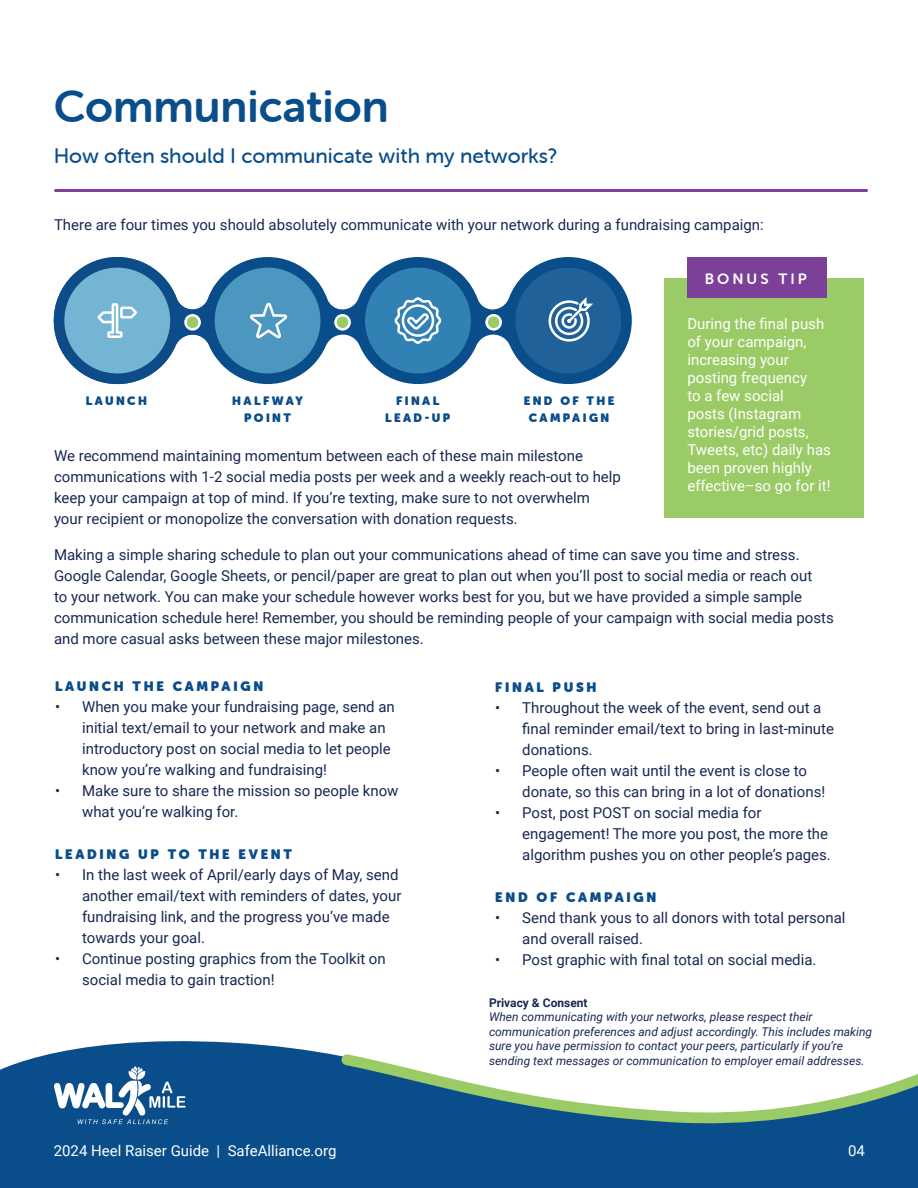
<style>
.page{position:relative;width:918px;height:1188px;background:#fff}
.page>*{position:absolute;margin:0;border:0;box-sizing:border-box;transform-origin:0 0}
.t1{font:45px "Museo Sans Rounded 700";color:#094d8a}
.t2{font:21px "Museo Sans Rounded 500";color:#094d8a}
.t3{font:15px/21px "Roboto";color:#182852}
.t4{font:15px/18px "Roboto";color:#fff}
.t5{font:15px "Museo Sans Rounded 700";letter-spacing:.2em;color:#fff}
.t6{font:13.5px "Museo Sans Rounded";letter-spacing:.2em;color:#094d8a}
.t7{font:italic 12px/14.4px "Roboto";color:#182852}
.t8{font:12px/16.8px "Museo Sans Rounded";letter-spacing:.2em;color:#094d8a;text-align:center}
.t9{font:700 12px "Roboto";color:#182852}
</style>
<div class="page">
<svg style="left:0;top:1041px;width:918px;height:147px;background:#1a5992"></svg>
<svg style="left:334px;top:1047px;width:584px;height:80px"></svg>
<svg style="left:54px;top:1066px;width:132px;height:58px"></svg>
<hr style="left:56px;top:189px;width:811px;height:3px;background:#7c4099">
<div style="left:664px;top:278px;width:200px;height:240px;background:#9acb66"></div>
<svg style="left:216px;top:257px;width:416px;height:127px"></svg>
<img style="left:54px;top:257px;width:162px;height:127px">
<div style="left:64px;top:268px;width:106px;height:105px;background:#74b5d4;border-radius:50%"></div>
<svg style="left:98px;top:303px;width:39px;height:35px"></svg>
<div style="left:215px;top:268px;width:106px;height:105px;background:#4b97c0;border-radius:50%"></div>
<div style="left:365px;top:268px;width:106px;height:105px;background:#3281b4;border-radius:50%"></div>
<div style="left:515px;top:268px;width:106px;height:105px;background:#20619a;border-radius:50%"></div>
<svg style="left:485px;top:314px;width:17px;height:17px"></svg>
<svg style="left:334px;top:314px;width:17px;height:17px"></svg>
<svg style="left:184px;top:314px;width:17px;height:17px"></svg>
<svg style="left:250px;top:303px;width:37px;height:35px"></svg>
<svg style="left:395px;top:297px;width:46px;height:47px"></svg>
<svg style="left:549px;top:297px;width:44px;height:45px"></svg>
<div style="left:687px;top:257px;width:140px;height:41px;background:#7c4099"></div>
<p class="t1" style="left:54px;top:82px;width:337px">Communication</p>
<p class="t2" style="left:54px;top:144px;width:505px">How often should I communicate with my networks?</p>
<p class="t3" style="left:54px;top:214px;width:711px">There are four times you should absolutely communicate with your network during a fundraising campaign:</p>
<p class="t5" style="left:705px;top:270px;width:104px">BONUS TIP</p>
<p class="t4" style="left:687px;top:314px;width:145px">During the final push of your campaign, increasing your posting frequency<br>to a few social<br>posts (Instagram stories/grid posts,<br>Tweets, etc) daily has been proven highly effective–so go for it!</p>
<p class="t8" style="left:86px;top:392px;width:63px">LAUNCH</p>
<p class="t8" style="left:232px;top:392px;width:72px">HALFWAY</p>
<p class="t8" style="left:244px;top:409px;width:48px">POINT</p>
<p class="t8" style="left:524px;top:392px;width:92px">END OF THE<br>CAMPAIGN</p>
<p class="t8" style="left:396px;top:392px;width:45px">FINAL</p>
<p class="t8" style="left:385px;top:409px;width:67px">LEAD-UP</p>
<p class="t3" style="left:54px;top:445px;width:568px">We recommend maintaining momentum between each of these main milestone communications with 1-2 social media posts per week and a weekly reach-out to help keep your campaign at top of mind. If you’re texting, make sure to not overwhelm your recipient or monopolize the conversation with donation requests.</p>
<p class="t3" style="left:54px;top:544px;width:781px">Making a simple sharing schedule to plan out your communications ahead of time can save you time and stress.<br>Google Calendar, Google Sheets, or pencil/paper are great to plan out when you’ll post to social media or reach out<br>to your network. You can make your schedule however works best for you, but we have provided a simple sample communication schedule here! Remember, you should be reminding people of your campaign with social media posts and more casual asks between these major milestones.</p>
<p class="t6" style="left:55px;top:679px;width:210px">LAUNCH THE CAMPAIGN</p>
<p class="t3" style="left:82px;top:696px;width:314px;text-indent:-27px">• When you make your fundraising page, send an initial text/email to your network and make an introductory post on social media to let people know you’re walking and fundraising!</p>
<p class="t3" style="left:82px;top:780px;width:318px;text-indent:-27px">• Make sure to share the mission so people know what you’re walking for.</p>
<p class="t6" style="left:55px;top:847px;width:238px">LEADING UP TO THE EVENT</p>
<p class="t3" style="left:82px;top:864px;width:321px;text-indent:-27px">• In the last week of April/early days of May, send another email/text with reminders of dates, your fundraising link, and the progress you’ve made towards your goal.</p>
<p class="t3" style="left:82px;top:948px;width:305px;text-indent:-27px">• Continue posting graphics from the Toolkit on social media to gain traction!</p>
<p class="t6" style="left:495px;top:680px;width:103px">FINAL PUSH</p>
<p class="t3" style="left:522px;top:697px;width:313px;text-indent:-27px">• Throughout the week of the event, send out a final reminder email/text to bring in last-minute donations.</p>
<p class="t3" style="left:522px;top:760px;width:305px;text-indent:-27px">• People often wait until the event is close to donate, so this can bring in a lot of donations!</p>
<p class="t3" style="left:522px;top:802px;width:310px;text-indent:-27px">• Post, post POST on social media for engagement! The more you post, the more the algorithm pushes you on other people’s pages.</p>
<p class="t6" style="left:495px;top:890px;width:163px">END OF CAMPAIGN</p>
<p class="t3" style="left:522px;top:907px;width:325px;text-indent:-27px">• Send thank yous to all donors with total personal and overall raised.</p>
<p class="t3" style="left:495px;top:949px;width:323px">• Post graphic with final total on social media.</p>
<p class="t9" style="left:489px;top:994px;width:100px">Privacy &amp; Consent</p>
<p class="t7" style="left:489px;top:1009px;width:385px">When communicating with your networks, please respect their communication preferences and adjust accordingly. This includes making sure you have permission to contact your peers, particularly if you’re sending text messages or communication to employer email addresses.</p>
<p class="t4" style="left:54px;top:1141px;width:284px">2024 Heel Raiser Guide | SafeAlliance.org</p>
<p class="t4" style="left:848px;top:1141px;width:18px">04</p>
</div>
